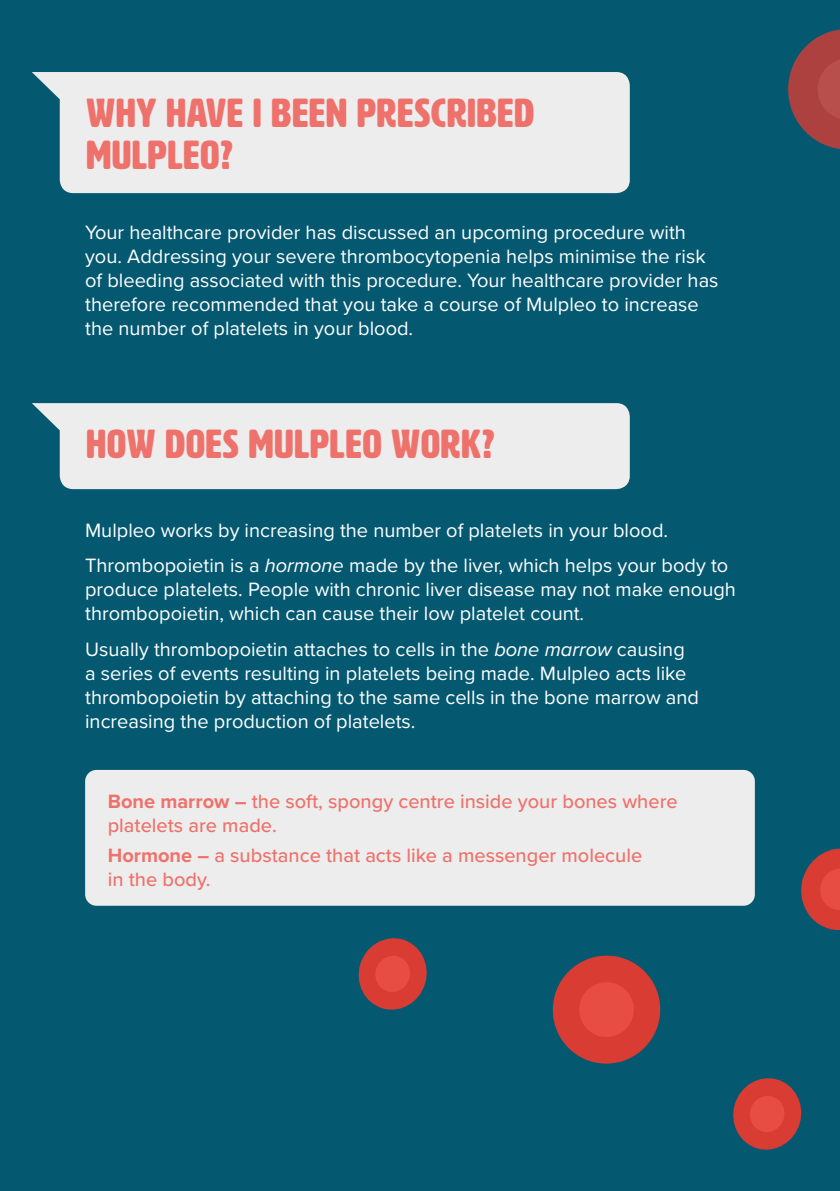
<style>
.page{position:relative;width:840px;height:1191px;background:#fff}
.page>*{position:absolute;margin:0;border:0;box-sizing:border-box;transform-origin:0 0}
.t1{font:40px/42px "HWT Artz";letter-spacing:.025em;color:#ee726b}
.t2{font:20px/24px "Proxima Nova";color:#fff}
.t3{font:500 20px/24px "Proxima Nova";color:#ee726b}
.s1{font-style:italic}
.s2{font-weight:700}
</style>
<div class="page">
<div style="left:0;top:0;width:839px;height:1191px;background:#045971"></div>
<svg style="left:788px;top:29px;width:51px;height:120px"></svg>
<div style="left:32px;top:403px;width:597px;height:86px;background:#ededed"></div>
<div style="left:32px;top:72px;width:597px;height:121px;background:#ededed"></div>
<svg style="left:552px;top:955px;width:109px;height:109px"></svg>
<svg style="left:733px;top:1078px;width:69px;height:72px"></svg>
<svg style="left:358px;top:938px;width:69px;height:72px"></svg>
<svg style="left:801px;top:848px;width:38px;height:82px"></svg>
<div style="left:85px;top:770px;width:669px;height:135px;background:#ededed;border-radius:11px"></div>
<h1 class="t1" style="left:86px;top:93px;width:449px">WHY HAVE I BEEN PRESCRIBED<br>MULPLEO?</h1>
<p class="t2" style="left:85px;top:220px;width:634px">Your healthcare provider has discussed an upcoming procedure with you. Addressing your severe thrombocytopenia helps minimise the risk of bleeding associated with this procedure. Your healthcare provider has therefore recommended that you take a course of Mulpleo to increase the number of platelets in your blood.</p>
<h1 class="t1" style="left:86px;top:424px;width:409px">HOW DOES MULPLEO WORK?</h1>
<p class="t2" style="left:85px;top:512px;width:644px;line-height:35.4px">Mulpleo works by increasing the number of platelets in your blood.<br>Thrombopoietin is a <span class="s1">hormone</span> made by the liver, which helps your body to</p>
<p class="t2" style="left:85px;top:577px;width:652px">produce platelets. People with chronic liver disease may not make enough thrombopoietin, which can cause their low platelet count.</p>
<p class="t2" style="left:85px;top:636px;width:615px">Usually thrombopoietin attaches to cells in the <span class="s1">bone marrow</span> causing a series of events resulting in platelets being made. Mulpleo acts like thrombopoietin by attaching to the same cells in the bone marrow and increasing the production of platelets.</p>
<p class="t3" style="left:108px;top:789px;width:571px"><span class="s2">Bone marrow –</span> the soft, spongy centre inside your bones where platelets are made.</p>
<p class="t3" style="left:108px;top:842px;width:535px"><span class="s2">Hormone –</span> a substance that acts like a messenger molecule in the body.</p>
</div>
